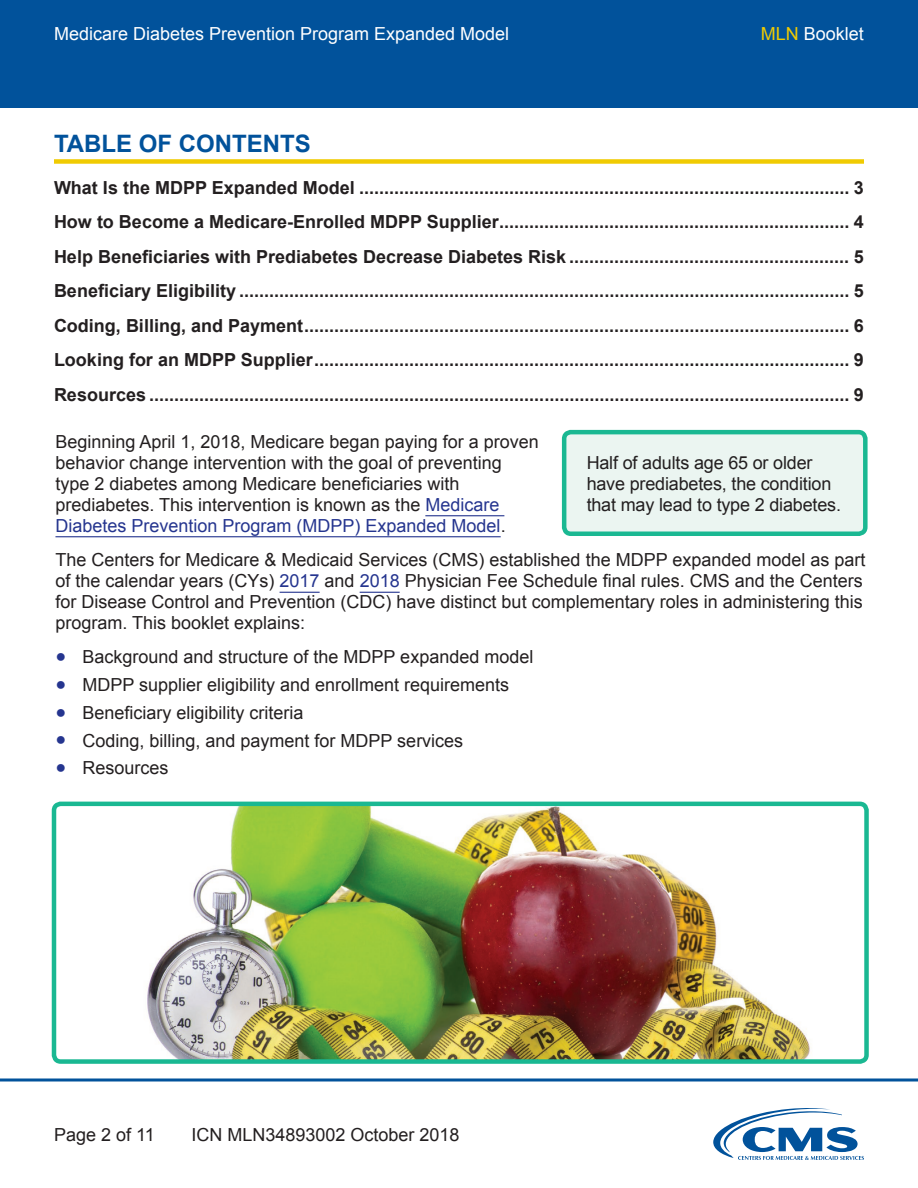
<style>
.page{position:relative;width:918px;height:1188px;background:#fff}
.page>*{position:absolute;margin:0;border:0;box-sizing:border-box;transform-origin:0 0}
.t1{font:700 24px "Arial";color:#01529b}
.t2{font:700 18px "Arial";color:#231f20}
.t3{font:18px/21px "Arial";color:#231f20}
.t4{font:18px "Arial";color:#fff}
.s1{color:#f0cb02}
.s2{color:#25358f}
</style>
<div class="page">
<div style="left:0;top:0;width:918px;height:108px;background:#01529b"></div>
<svg style="left:0;top:1078px;width:918px;height:4px;background:#407db3"></svg>
<svg style="left:713px;top:1108px;width:151px;height:52px"></svg>
<hr style="left:425px;top:515px;width:79px;height:1px;background:#25358f">
<hr style="left:55px;top:536px;width:446px;height:1px;background:#25358f">
<hr style="left:280px;top:592px;width:40px;height:1px;background:#25358f">
<hr style="left:360px;top:592px;width:40px;height:1px;background:#25358f">
<div style="left:564px;top:432px;width:301px;height:102px;background:#ebf5f1;border-radius:7px"></div>
<img style="left:147px;top:807px;width:663px;height:252px">
<div style="left:562px;top:430px;width:306px;height:106px;border:4px solid #1ab892;border-radius:7px"></div>
<div style="left:54px;top:159px;width:810px;height:5px;background:#f0cb02"></div>
<div style="left:52px;top:802px;width:817px;height:262px;border:4px solid #1ab892;border-radius:7px"></div>
<p class="t4" style="left:54px;top:22px;width:457px">Medicare Diabetes Prevention Program Expanded Model</p>
<p class="t4" style="left:761px;top:22px;width:105px"><span class="s1">MLN</span> Booklet</p>
<h2 class="t1" style="left:54px;top:128px;width:258px">TABLE OF CONTENTS</h2>
<p class="t2" style="left:54px;top:175px;width:811px">What Is the MDPP Expanded Model .................................................................................................. 3</p>
<p class="t2" style="left:54px;top:210px;width:811px">How to Become a Medicare-Enrolled MDPP Supplier...................................................................... 4</p>
<p class="t2" style="left:54px;top:244px;width:811px">Help Beneficiaries with Prediabetes Decrease Diabetes Risk ........................................................ 5</p>
<p class="t2" style="left:54px;top:279px;width:811px">Beneficiary Eligibility .......................................................................................................................... 5</p>
<p class="t2" style="left:54px;top:313px;width:811px">Coding, Billing, and Payment............................................................................................................. 6</p>
<p class="t2" style="left:54px;top:348px;width:811px">Looking for an MDPP Supplier........................................................................................................... 9</p>
<p class="t2" style="left:54px;top:382px;width:811px">Resources ............................................................................................................................................ 9</p>
<p class="t3" style="left:55px;top:431px;width:485px">Beginning April 1, 2018, Medicare began paying for a proven behavior change intervention with the goal of preventing type 2 diabetes among Medicare beneficiaries with prediabetes. This intervention is known as the <span class="s2">Medicare Diabetes Prevention Program (MDPP) Expanded Model</span>.</p>
<p class="t3" style="left:55px;top:549px;width:812px">The Centers for Medicare &amp; Medicaid Services (CMS) established the MDPP expanded model as part of the calendar years (CYs) <span class="s2">2017</span> and <span class="s2">2018</span> Physician Fee Schedule final rules. CMS and the Centers for Disease Control and Prevention (CDC) have distinct but complementary roles in administering this program. This booklet explains:</p>
<p class="t3" style="left:55px;top:647px;width:479px"><span class="s2">●</span> Background and structure of the MDPP expanded model</p>
<p class="t3" style="left:55px;top:675px;width:455px"><span class="s2">●</span> MDPP supplier eligibility and enrollment requirements</p>
<p class="t3" style="left:55px;top:702px;width:250px"><span class="s2">●</span> Beneficiary eligibility criteria</p>
<p class="t3" style="left:55px;top:730px;width:409px"><span class="s2">●</span> Coding, billing, and payment for MDPP services</p>
<p class="t3" style="left:55px;top:758px;width:115px"><span class="s2">●</span> Resources</p>
<p class="t3" style="left:587px;top:453px;width:256px">Half of adults age 65 or older have prediabetes, the condition that may lead to type 2 diabetes.</p>
<p class="t3" style="left:54px;top:1124px;width:102px">Page 2 of 11</p>
<p class="t3" style="left:192px;top:1124px;width:270px">ICN MLN34893002 October 2018</p>
</div>
